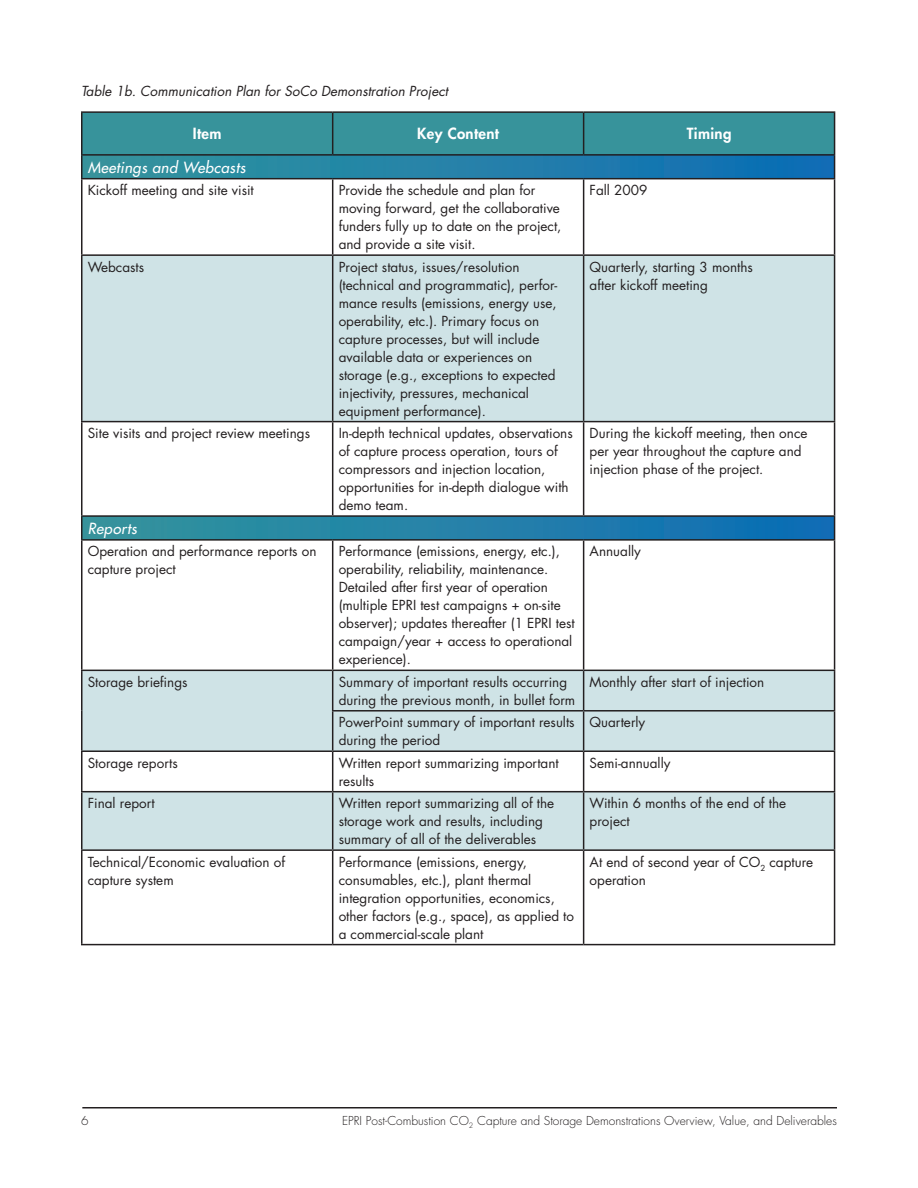
<style>
.page{position:relative;width:918px;height:1188px;background:#fff}
.page>*{position:absolute;margin:0;border:0;box-sizing:border-box;transform-origin:0 0}
.Table_SubHead{font:italic 15px "Futura";letter-spacing:.025em;color:#fff}
.Table_Header{font:800 15px "Futura";letter-spacing:.025em;color:#fff}
.Table_Text{font:13.5px/18px "Futura";color:#231f20}
.Table_Caption{font:italic 13.5px "Futura";color:#231f20}
.t1{font:300 12px "Futura";color:#231f20}
</style>
<div class="page">
<hr style="left:82px;top:1107px;width:755px;height:1px;background:#231f20">
<svg style="left:82px;top:256px;width:752px;height:593px;fill:#cfe3e6"></svg>
<div style="left:82px;top:516px;width:753px;height:24px;background:linear-gradient(to right,#36959c,#0e6db6)"></div>
<hr style="left:81px;top:111px;width:252px;height:2px;background:#231f20">
<hr style="left:333px;top:111px;width:251px;height:2px;background:#231f20">
<hr style="left:584px;top:111px;width:251px;height:2px;background:#231f20">
<svg style="left:81px;top:112px;width:754px;height:66px;background:#2e879a"></svg>
<hr style="left:81px;top:178px;width:252px;height:1px;background:#231f20">
<hr style="left:81px;top:179px;width:1px;height:75px;background:#231f20">
<hr style="left:333px;top:178px;width:251px;height:1px;background:#231f20">
<hr style="left:332px;top:179px;width:1px;height:75px;background:#231f20">
<hr style="left:584px;top:178px;width:251px;height:1px;background:#231f20">
<hr style="left:583px;top:179px;width:1px;height:75px;background:#231f20">
<hr style="left:834px;top:179px;width:1px;height:75px;background:#231f20">
<hr style="left:81px;top:254px;width:252px;height:2px;background:#231f20">
<hr style="left:81px;top:256px;width:1px;height:165px;background:#231f20">
<hr style="left:333px;top:254px;width:251px;height:2px;background:#231f20">
<hr style="left:332px;top:256px;width:1px;height:165px;background:#231f20">
<hr style="left:584px;top:254px;width:251px;height:2px;background:#231f20">
<hr style="left:583px;top:256px;width:1px;height:165px;background:#231f20">
<hr style="left:834px;top:256px;width:1px;height:165px;background:#231f20">
<hr style="left:81px;top:421px;width:252px;height:1px;background:#231f20">
<hr style="left:81px;top:422px;width:1px;height:93px;background:#231f20">
<hr style="left:333px;top:421px;width:251px;height:1px;background:#231f20">
<hr style="left:332px;top:422px;width:1px;height:93px;background:#231f20">
<hr style="left:584px;top:421px;width:251px;height:1px;background:#231f20">
<hr style="left:583px;top:422px;width:1px;height:93px;background:#231f20">
<hr style="left:834px;top:422px;width:1px;height:93px;background:#231f20">
<hr style="left:81px;top:515px;width:252px;height:2px;background:#231f20">
<svg style="left:81px;top:517px;width:1px;height:22px"></svg>
<hr style="left:333px;top:515px;width:251px;height:2px;background:#231f20">
<hr style="left:584px;top:515px;width:251px;height:2px;background:#231f20">
<svg style="left:834px;top:517px;width:1px;height:22px"></svg>
<hr style="left:81px;top:539px;width:252px;height:2px;background:#231f20">
<hr style="left:81px;top:541px;width:1px;height:129px;background:#231f20">
<hr style="left:333px;top:539px;width:251px;height:2px;background:#231f20">
<hr style="left:332px;top:541px;width:1px;height:129px;background:#231f20">
<hr style="left:584px;top:539px;width:251px;height:2px;background:#231f20">
<hr style="left:583px;top:541px;width:1px;height:129px;background:#231f20">
<hr style="left:834px;top:541px;width:1px;height:129px;background:#231f20">
<hr style="left:81px;top:670px;width:252px;height:1px;background:#231f20">
<hr style="left:81px;top:671px;width:1px;height:40px;background:#231f20">
<hr style="left:333px;top:670px;width:251px;height:1px;background:#231f20">
<hr style="left:332px;top:671px;width:1px;height:39px;background:#231f20">
<hr style="left:584px;top:670px;width:251px;height:1px;background:#231f20">
<hr style="left:583px;top:671px;width:1px;height:39px;background:#231f20">
<hr style="left:834px;top:671px;width:1px;height:39px;background:#231f20">
<hr style="left:81px;top:711px;width:1px;height:39px;background:#231f20">
<hr style="left:81px;top:750px;width:252px;height:2px;background:#231f20">
<hr style="left:81px;top:752px;width:1px;height:39px;background:#231f20">
<hr style="left:332px;top:752px;width:1px;height:39px;background:#231f20">
<hr style="left:583px;top:752px;width:1px;height:39px;background:#231f20">
<hr style="left:834px;top:752px;width:1px;height:39px;background:#231f20">
<hr style="left:81px;top:791px;width:252px;height:1px;background:#231f20">
<hr style="left:81px;top:792px;width:1px;height:57px;background:#231f20">
<hr style="left:333px;top:791px;width:251px;height:1px;background:#231f20">
<hr style="left:332px;top:792px;width:1px;height:57px;background:#231f20">
<hr style="left:584px;top:791px;width:251px;height:1px;background:#231f20">
<hr style="left:583px;top:792px;width:1px;height:57px;background:#231f20">
<hr style="left:834px;top:792px;width:1px;height:57px;background:#231f20">
<hr style="left:81px;top:849px;width:252px;height:2px;background:#231f20">
<hr style="left:81px;top:851px;width:1px;height:93px;background:#231f20">
<hr style="left:333px;top:849px;width:251px;height:2px;background:#231f20">
<hr style="left:332px;top:851px;width:1px;height:93px;background:#231f20">
<hr style="left:584px;top:849px;width:251px;height:2px;background:#231f20">
<hr style="left:583px;top:851px;width:1px;height:93px;background:#231f20">
<hr style="left:834px;top:851px;width:1px;height:93px;background:#231f20">
<hr style="left:81px;top:944px;width:252px;height:1px;background:#231f20">
<hr style="left:333px;top:944px;width:251px;height:1px;background:#231f20">
<hr style="left:584px;top:944px;width:251px;height:1px;background:#231f20">
<hr style="left:332px;top:710px;width:252px;height:2px;background:#231f20">
<hr style="left:332px;top:712px;width:1px;height:38px;background:#231f20">
<hr style="left:333px;top:750px;width:251px;height:2px;background:#231f20">
<hr style="left:584px;top:710px;width:251px;height:2px;background:#231f20">
<hr style="left:583px;top:712px;width:1px;height:38px;background:#231f20">
<hr style="left:834px;top:712px;width:1px;height:38px;background:#231f20">
<hr style="left:584px;top:750px;width:251px;height:2px;background:#231f20">
<p class="Table_Caption" style="left:81px;top:82px;width:369px">Table 1b. Communication Plan for SoCo Demonstration Project</p>
<p class="Table_Header" style="left:193px;top:124px;width:30px">Item</p>
<p class="Table_Header" style="left:417px;top:124px;width:83px">Key Content</p>
<p class="Table_Header" style="left:687px;top:124px;width:46px">Timing</p>
<p class="Table_SubHead" style="left:88px;top:158px;width:159px">Meetings and Webcasts</p>
<p class="Table_Text" style="left:88px;top:181px;width:168px">Kickoff meeting and site visit</p>
<p class="Table_Text" style="left:339px;top:181px;width:224px">Provide the schedule and plan for moving forward, get the collaborative funders fully up to date on the project, and provide a site visit.</p>
<p class="Table_Text" style="left:590px;top:181px;width:59px">Fall 2009</p>
<p class="Table_Text" style="left:88px;top:258px;width:58px">Webcasts</p>
<p class="Table_Text" style="left:339px;top:258px;width:220px">Project status, issues/resolution (technical and programmatic), perfor&shy;mance results (emissions, energy use, operability, etc.). Primary focus on capture processes, but will include available data or experiences on storage (e.g., exceptions to expected injectivity, pressures, mechanical equipment performance).</p>
<p class="Table_Text" style="left:590px;top:258px;width:165px">Quarterly, starting 3 months after kickoff meeting</p>
<p class="Table_Text" style="left:88px;top:424px;width:224px">Site visits and project review meetings</p>
<p class="Table_Text" style="left:339px;top:424px;width:236px">In-depth technical updates, observations of capture process operation, tours of compressors and injection location, opportunities for in-depth dialogue with demo team.</p>
<p class="Table_Text" style="left:590px;top:424px;width:219px">During the kickoff meeting, then once per year throughout the capture and injection phase of the project.</p>
<p class="Table_SubHead" style="left:88px;top:519px;width:51px">Reports</p>
<p class="Table_Text" style="left:88px;top:543px;width:230px">Operation and performance reports on capture project</p>
<p class="Table_Text" style="left:339px;top:543px;width:238px">Performance (emissions, energy, etc.), operability, reliability, maintenance.<br>Detailed after first year of operation (multiple EPRI test campaigns + on-site observer); updates thereafter (1 EPRI test campaign/year + access to operational experience).</p>
<p class="Table_Text" style="left:590px;top:543px;width:53px">Annually</p>
<p class="Table_Text" style="left:88px;top:673px;width:101px">Storage briefings</p>
<p class="Table_Text" style="left:339px;top:673px;width:238px">Summary of important results occurring during the previous month, in bullet form</p>
<p class="Table_Text" style="left:590px;top:673px;width:176px">Monthly after start of injection</p>
<p class="Table_Text" style="left:339px;top:713px;width:237px">PowerPoint summary of important results during the period</p>
<p class="Table_Text" style="left:590px;top:713px;width:57px">Quarterly</p>
<p class="Table_Text" style="left:88px;top:754px;width:92px">Storage reports</p>
<p class="Table_Text" style="left:339px;top:754px;width:222px">Written report summarizing important results</p>
<p class="Table_Text" style="left:590px;top:754px;width:82px">Semi-annually</p>
<p class="Table_Text" style="left:88px;top:794px;width:69px">Final report</p>
<p class="Table_Text" style="left:339px;top:794px;width:217px">Written report summarizing all of the storage work and results, including summary of all of the deliverables</p>
<p class="Table_Text" style="left:590px;top:794px;width:198px">Within 6 months of the end of the project</p>
<p class="Table_Text" style="left:88px;top:853px;width:199px">Technical/Economic evaluation of capture system</p>
<p class="Table_Text" style="left:339px;top:853px;width:237px">Performance (emissions, energy, consumables, etc.), plant thermal integration opportunities, economics, other factors (e.g., space), as applied to a commercial-scale plant</p>
<p class="Table_Text" style="left:590px;top:853px;width:225px">At end of second year of CO<sub>2</sub> capture operation</p>
<p class="t1" style="left:81px;top:1113px;width:9px">6</p>
<p class="t1" style="left:342px;top:1113px;width:496px">EPRI Post-Combustion CO<sub>2</sub> Capture and Storage Demonstrations Overview, Value, and Deliverables</p>
</div>
